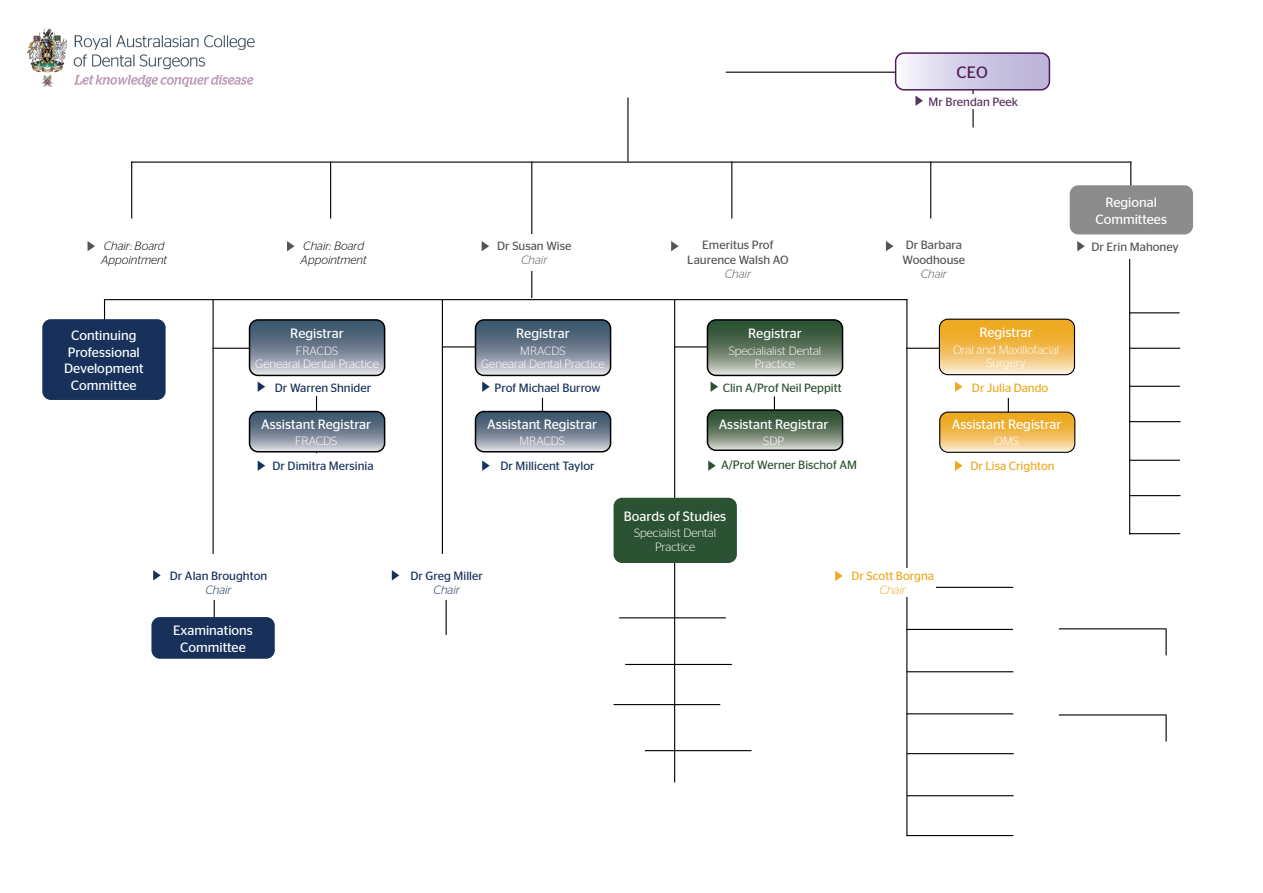
<style>
.page{position:relative;width:1263px;height:893px;background:#fff}
.page>*{position:absolute;margin:0;border:0;box-sizing:border-box;transform-origin:0 0}
.t1{font:16.5px "Stag Sans";color:#51195d}
.t2{font:13.5px/16.5px "Stag Sans";color:#fff;text-align:center}
.t3{font:300 12px/13.5px "Stag Sans";color:#fff;text-align:center}
.t4{font:12px "Stag Sans";color:#18315a}
.t5{font:12px/14.4px "Stag Sans";color:#545655;text-align:center}
.t6{font:italic 300 12px/14.4px "Stag Sans";color:#000}
.t7{font:12px "Stag Sans";color:#2c5234}
.t8{font:12px "Stag Sans";color:#eda920}
.t9{font:italic 300 12px "Stag Sans";color:#545655}
.t10{font:12px "Stag Sans";color:#552f5f}
.t11{font:italic 300 12px "Stag Sans";color:#18315a}
.t12{font:italic 300 12px "Stag Sans";color:#eda920}
</style>
<div class="page">
<hr style="left:1059px;top:714px;width:108px;height:1px;background:#000">
<hr style="left:907px;top:835px;width:106px;height:1px;background:#000">
<hr style="left:1059px;top:628px;width:108px;height:1px;background:#000">
<hr style="left:1165px;top:629px;width:2px;height:26px;background:#000">
<hr style="left:446px;top:600px;width:1px;height:35px;background:#000">
<hr style="left:645px;top:750px;width:106px;height:1px;background:#000">
<hr style="left:613px;top:704px;width:107px;height:1px;background:#000">
<hr style="left:625px;top:664px;width:107px;height:1px;background:#000">
<hr style="left:619px;top:617px;width:107px;height:1px;background:#000">
<hr style="left:674px;top:299px;width:1px;height:483px;background:#000">
<hr style="left:1129px;top:193px;width:1px;height:342px;background:#000">
<hr style="left:1130px;top:533px;width:50px;height:1px;background:#000">
<hr style="left:907px;top:795px;width:106px;height:1px;background:#000">
<hr style="left:907px;top:753px;width:107px;height:1px;background:#000">
<hr style="left:906px;top:713px;width:107px;height:1px;background:#000">
<hr style="left:907px;top:671px;width:106px;height:1px;background:#000">
<hr style="left:906px;top:629px;width:107px;height:1px;background:#000">
<hr style="left:906px;top:587px;width:107px;height:1px;background:#000">
<hr style="left:906px;top:299px;width:1px;height:537px;background:#000">
<hr style="left:542px;top:398px;width:1px;height:31px;background:#000">
<hr style="left:442px;top:299px;width:1px;height:255px;background:#000">
<svg style="left:392px;top:570px;width:7px;height:10px"></svg>
<hr style="left:442px;top:346px;width:106px;height:1px;background:#000">
<hr style="left:213px;top:348px;width:106px;height:1px;background:#000">
<hr style="left:316px;top:396px;width:1px;height:57px;background:#000">
<svg style="left:250px;top:320px;width:135px;height:55px;background:#788697"></svg>
<div style="left:249px;top:319px;width:136px;height:57px;border:2px solid #000;border-radius:9px"></div>
<svg style="left:250px;top:412px;width:135px;height:40px;background:#768495"></svg>
<div style="left:249px;top:411px;width:136px;height:41px;border:2px solid #000;border-radius:9px"></div>
<svg style="left:475px;top:320px;width:136px;height:55px;background:#788697"></svg>
<div style="left:475px;top:319px;width:136px;height:57px;border:2px solid #000;border-radius:9px"></div>
<svg style="left:475px;top:412px;width:136px;height:40px;background:#768495"></svg>
<div style="left:475px;top:411px;width:136px;height:41px;border:2px solid #000;border-radius:9px"></div>
<svg style="left:258px;top:382px;width:7px;height:10px"></svg>
<svg style="left:482px;top:382px;width:8px;height:10px"></svg>
<hr style="left:214px;top:600px;width:1px;height:35px;background:#000">
<hr style="left:213px;top:299px;width:1px;height:255px;background:#000">
<div style="left:151px;top:617px;width:124px;height:42px;background:#18315a;border-radius:9px"></div>
<svg style="left:153px;top:570px;width:8px;height:10px"></svg>
<hr style="left:1130px;top:495px;width:50px;height:1px;background:#000">
<hr style="left:1129px;top:460px;width:51px;height:1px;background:#000">
<hr style="left:1130px;top:421px;width:50px;height:1px;background:#000">
<hr style="left:1129px;top:386px;width:51px;height:1px;background:#000">
<hr style="left:1130px;top:348px;width:50px;height:1px;background:#000">
<hr style="left:1129px;top:312px;width:50px;height:1px;background:#000">
<hr style="left:906px;top:348px;width:107px;height:1px;background:#000">
<hr style="left:674px;top:346px;width:107px;height:1px;background:#000">
<hr style="left:1008px;top:398px;width:1px;height:38px;background:#000">
<hr style="left:774px;top:396px;width:1px;height:32px;background:#000">
<hr style="left:104px;top:299px;width:1px;height:57px;background:#000">
<hr style="left:531px;top:162px;width:1px;height:136px;background:#000">
<hr style="left:1130px;top:162px;width:1px;height:57px;background:#000">
<hr style="left:930px;top:162px;width:1px;height:57px;background:#000">
<hr style="left:731px;top:162px;width:1px;height:57px;background:#000">
<hr style="left:330px;top:162px;width:1px;height:57px;background:#000">
<hr style="left:131px;top:162px;width:1px;height:57px;background:#000">
<hr style="left:972px;top:70px;width:2px;height:57px;background:#000">
<hr style="left:726px;top:72px;width:226px;height:1px;background:#000">
<svg style="left:898px;top:55px;width:149px;height:33px;background:#d3cee6"></svg>
<div style="left:895px;top:52px;width:155px;height:39px;border:2px solid #51195d;border-radius:9px"></div>
<div style="left:42px;top:319px;width:124px;height:81px;background:#18315a;border-radius:9px"></div>
<svg style="left:707px;top:320px;width:135px;height:55px;background:#6a806a"></svg>
<div style="left:707px;top:319px;width:136px;height:57px;border:2px solid #000;border-radius:9px"></div>
<svg style="left:707px;top:410px;width:135px;height:40px;background:#697f69"></svg>
<div style="left:707px;top:409px;width:136px;height:42px;border:2px solid #000;border-radius:9px"></div>
<svg style="left:939px;top:319px;width:135px;height:56px;background:#f0be5d"></svg>
<div style="left:939px;top:319px;width:136px;height:56px;border:1px solid #000;border-radius:9px"></div>
<svg style="left:940px;top:412px;width:135px;height:40px;background:#f0bd5d"></svg>
<div style="left:939px;top:412px;width:136px;height:41px;border:1px solid #000;border-radius:9px"></div>
<div style="left:613px;top:498px;width:124px;height:65px;background:#2c5234;border-radius:9px"></div>
<hr style="left:131px;top:162px;width:1000px;height:1px;background:#000">
<hr style="left:627px;top:97px;width:1px;height:65px;background:#000">
<hr style="left:104px;top:299px;width:803px;height:1px;background:#000">
<svg style="left:258px;top:460px;width:7px;height:11px"></svg>
<svg style="left:710px;top:382px;width:8px;height:10px"></svg>
<svg style="left:708px;top:460px;width:8px;height:11px"></svg>
<svg style="left:955px;top:382px;width:7px;height:10px"></svg>
<div style="left:494px;top:234px;width:81px;height:37px;background:#fff"></div>
<svg style="left:482px;top:241px;width:7px;height:10px"></svg>
<svg style="left:671px;top:241px;width:8px;height:10px"></svg>
<svg style="left:886px;top:241px;width:7px;height:10px"></svg>
<svg style="left:287px;top:241px;width:8px;height:10px"></svg>
<svg style="left:88px;top:241px;width:7px;height:10px"></svg>
<div style="left:1085px;top:234px;width:100px;height:25px;background:#fff"></div>
<div style="left:1070px;top:185px;width:123px;height:49px;background:#8c8c8c;border-radius:9px"></div>
<svg style="left:1077px;top:241px;width:8px;height:10px"></svg>
<img style="left:27px;top:28px;width:228px;height:59px">
<hr style="left:1165px;top:715px;width:2px;height:26px;background:#000">
<svg style="left:482px;top:460px;width:8px;height:11px"></svg>
<svg style="left:955px;top:460px;width:7px;height:11px"></svg>
<div style="left:850px;top:568px;width:85px;height:28px;background:#fff"></div>
<svg style="left:835px;top:571px;width:8px;height:10px"></svg>
<div style="left:923px;top:94px;width:101px;height:14px;background:#fff"></div>
<svg style="left:915px;top:96px;width:8px;height:10px"></svg>
<p class="t1" style="left:956px;top:63px;width:33px">CEO</p>
<p class="t10" style="left:929px;top:95px;width:91px">Mr Brendan Peek</p>
<p class="t2" style="left:1095px;top:194px;width:73px">Regional<br>Committees</p>
<p class="t5" style="left:687px;top:238px;width:103px">Emeritus Prof<br>Laurence Walsh AO</p>
<p class="t9" style="left:725px;top:267px;width:28px">Chair</p>
<p class="t5" style="left:902px;top:238px;width:64px;text-align:left">Dr Barbara<br>Woodhouse</p>
<p class="t9" style="left:921px;top:267px;width:28px">Chair</p>
<p class="t6" style="left:101px;top:238px;width:68px">Chair: Board<br>Appointment</p>
<p class="t5" style="left:1091px;top:240px;width:89px">Dr Erin Mahoney</p>
<p class="t6" style="left:301px;top:238px;width:68px">Chair: Board<br>Appointment</p>
<p class="t5" style="left:497px;top:239px;width:76px">Dr Susan Wise</p>
<p class="t9" style="left:521px;top:254px;width:28px">Chair</p>
<p class="t2" style="left:64px;top:327px;width:81px">Continuing<br>Professional<br>Development<br>Committee</p>
<p class="t2" style="left:748px;top:325px;width:55px">Registrar</p>
<p class="t2" style="left:290px;top:325px;width:55px">Registrar</p>
<p class="t3" style="left:255px;top:343px;width:125px">FRACDS<br>Genearal Dental Practice</p>
<p class="t2" style="left:516px;top:325px;width:55px">Registrar</p>
<p class="t3" style="left:481px;top:343px;width:125px">MRACDS<br>Genearal Dental Practice</p>
<p class="t3" style="left:729px;top:343px;width:94px">Specialialist Dental<br>Practice</p>
<p class="t7" style="left:723px;top:381px;width:121px">Clin A/Prof Neil Peppitt</p>
<p class="t4" style="left:275px;top:381px;width:98px">Dr Warren Shnider</p>
<p class="t4" style="left:495px;top:381px;width:108px">Prof Michael Burrow</p>
<p class="t2" style="left:979px;top:324px;width:55px">Registrar</p>
<p class="t3" style="left:953px;top:343px;width:108px">Oral and Maxillofacial<br>Surgery</p>
<p class="t8" style="left:972px;top:381px;width:78px">Dr Julia Dando</p>
<p class="t2" style="left:261px;top:416px;width:111px">Assistant Registrar</p>
<p class="t3" style="left:295px;top:434px;width:44px">FRACDS</p>
<p class="t2" style="left:487px;top:416px;width:111px">Assistant Registrar</p>
<p class="t3" style="left:519px;top:434px;width:47px">MRACDS</p>
<p class="t2" style="left:719px;top:416px;width:111px">Assistant Registrar</p>
<p class="t3" style="left:763px;top:434px;width:22px">SDP</p>
<p class="t2" style="left:952px;top:416px;width:111px">Assistant Registrar</p>
<p class="t3" style="left:994px;top:434px;width:26px">OMS</p>
<p class="t4" style="left:273px;top:459px;width:103px">Dr Dimitra Mersinia</p>
<p class="t4" style="left:170px;top:569px;width:99px">Dr Alan Broughton</p>
<p class="t11" style="left:205px;top:583px;width:28px">Chair</p>
<p class="t2" style="left:173px;top:622px;width:81px">Examinations<br>Committee</p>
<p class="t4" style="left:410px;top:569px;width:74px">Dr Greg Miller</p>
<p class="t11" style="left:434px;top:583px;width:28px">Chair</p>
<p class="t7" style="left:721px;top:458px;width:137px">A/Prof Werner Bischof AM</p>
<p class="t4" style="left:500px;top:459px;width:96px">Dr Millicent Taylor</p>
<p class="t8" style="left:970px;top:459px;width:86px">Dr Lisa Crighton</p>
<p class="t2" style="left:624px;top:508px;width:104px">Boards of Studies</p>
<p class="t3" style="left:634px;top:526px;width:83px">Specialist Dental<br>Practice</p>
<p class="t8" style="left:851px;top:569px;width:84px">Dr Scott Borgna</p>
<p class="t12" style="left:879px;top:583px;width:28px">Chair</p>
</div>
